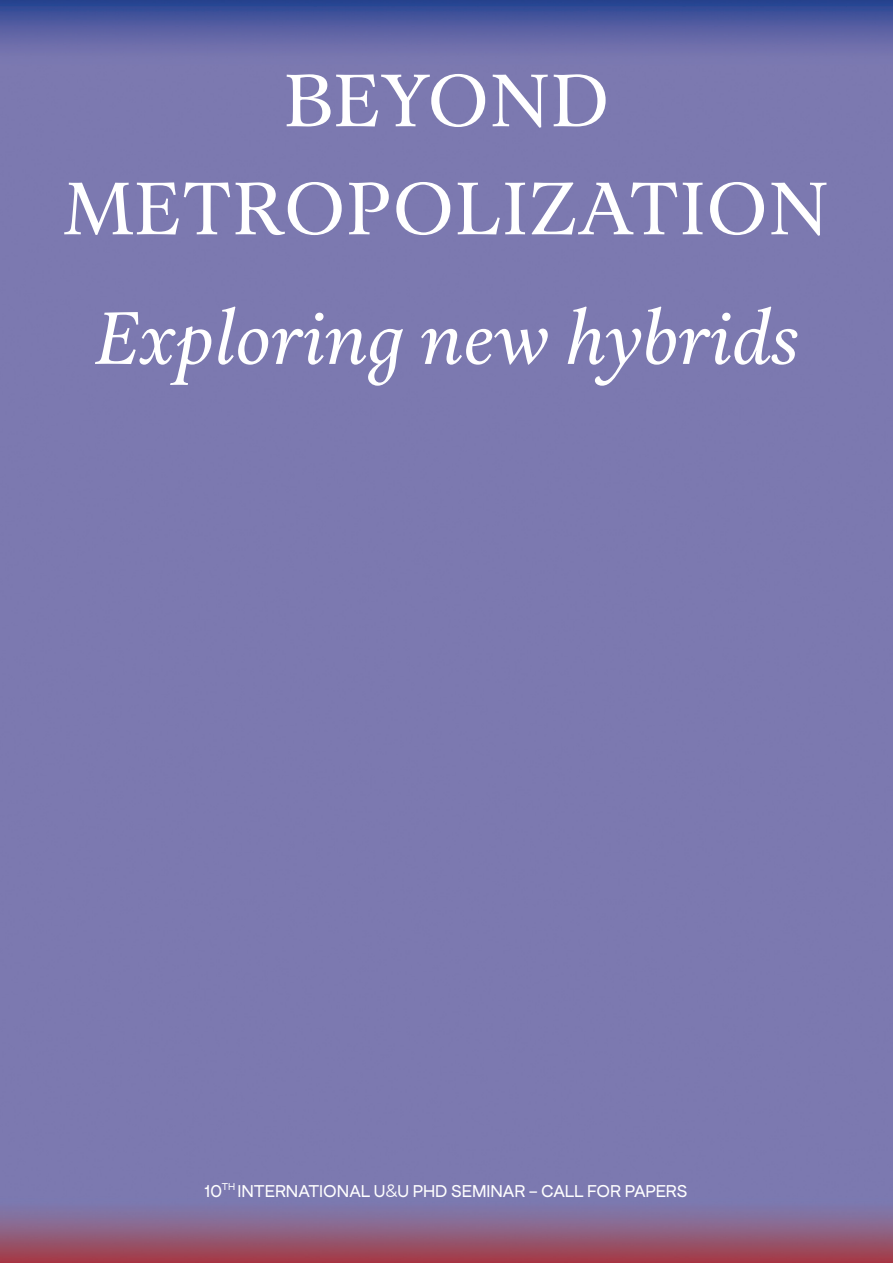
<style>
.page{position:relative;width:893px;height:1263px;background:#fff}
.page>*{position:absolute;margin:0;border:0;box-sizing:border-box;transform-origin:0 0}
.t1{font:76.5px/108px "Aria Text G2";color:#fff;text-align:center}
.t2{font:italic 76.5px "Aria Text G2";color:#fff}
.t3{font:18.3px "Apfel Grotezk";color:#fff}
.s1{font-family:"Montserrat";font-size:18px}
</style>
<div class="page">
<img style="left:0;top:0;width:893px;height:1263px">
<h1 class="t1" style="left:64px;top:51px;width:767px">BEYOND<br>METROPOLIZATION</h1>
<h1 class="t2" style="left:94px;top:292px;width:706px">Exploring new hybrids</h1>
<p class="t3" style="left:205px;top:1181px;width:484px">10<sup>TH</sup> INTERNATIONAL U<span class="s1">&amp;</span>U PHD SEMINAR - CALL FOR PAPERS</p>
</div>
